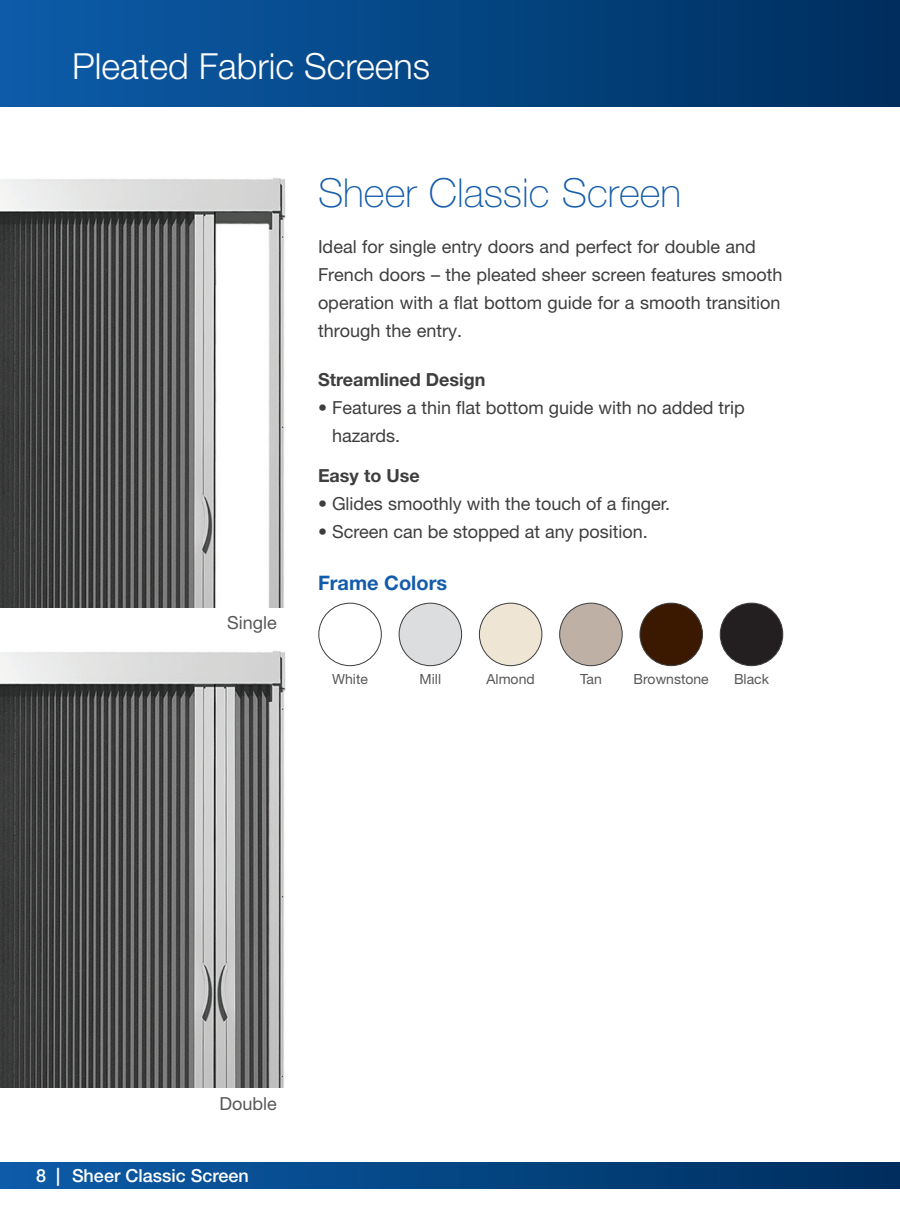
<style>
.page{position:relative;width:900px;height:1224px;background:#fff}
.page>*{position:absolute;margin:0;border:0;box-sizing:border-box;transform-origin:0 0}
.t1{font:100 40px "Helvetica Neue LT Std";color:#135cab}
.t2{font:300 36px "Helvetica Neue LT Std";color:#fff}
.t3{font:700 20px "Helvetica Neue LT Std";color:#135cab}
.t4{font:18px/28px "Helvetica Neue LT Std";color:#3e3e3f}
.t5{font:700 18px "Helvetica Neue LT Std";color:#3e3e3f}
.t6{font:500 18px "Helvetica Neue LT Std";color:#fff}
.t7{font:18px "Helvetica Neue LT Std";color:#57585a}
.t8{font:14px "Helvetica Neue LT Std";color:#57585a}
</style>
<div class="page">
<div style="left:0;top:0;width:900px;height:107px;background:linear-gradient(to right,#0c5ca9,#002f5e)"></div>
<div style="left:0;top:1162px;width:900px;height:26px;background:linear-gradient(to right,#0c5ca9,#002e5e)"></div>
<img style="left:0;top:177px;width:285px;height:431px">
<img style="left:0;top:651px;width:285px;height:436px">
<div style="left:319px;top:603px;width:63px;height:63px;border:1px solid #3e3e3f;border-radius:50%"></div>
<div style="left:399px;top:603px;width:63px;height:63px;background:#dcdddf;border-radius:50%"></div>
<div style="left:399px;top:603px;width:63px;height:63px;border:1px solid #3e3e3f;border-radius:50%"></div>
<div style="left:479px;top:603px;width:63px;height:63px;background:#efe5d5;border-radius:50%"></div>
<div style="left:479px;top:603px;width:63px;height:63px;border:1px solid #3e3e3f;border-radius:50%"></div>
<div style="left:640px;top:603px;width:62px;height:63px;background:#3b1800;border-radius:50%"></div>
<div style="left:640px;top:603px;width:63px;height:63px;border:1px solid #3e3e3f;border-radius:50%"></div>
<div style="left:560px;top:603px;width:62px;height:63px;background:#beb0a5;border-radius:50%"></div>
<div style="left:559px;top:603px;width:63px;height:63px;border:1px solid #3e3e3f;border-radius:50%"></div>
<div style="left:720px;top:603px;width:63px;height:63px;background:#231f20;border-radius:50%"></div>
<div style="left:720px;top:603px;width:63px;height:63px;border:1px solid #3e3e3f;border-radius:50%"></div>
<p class="t2" style="left:72px;top:44px;width:360px">Pleated Fabric Screens</p>
<p class="t1" style="left:318px;top:170px;width:365px">Sheer Classic Screen</p>
<p class="t4" style="left:318px;top:232px;width:466px">Ideal for single entry doors and perfect for double and French doors – the pleated sheer screen features smooth operation with a flat bottom guide for a smooth transition through the entry.</p>
<p class="t5" style="left:318px;top:369px;width:169px">Streamlined Design</p>
<p class="t4" style="left:332px;top:393px;width:414px;text-indent:-14px">• Features a thin flat bottom guide with no added trip hazards.</p>
<p class="t5" style="left:318px;top:465px;width:103px">Easy to Use</p>
<p class="t4" style="left:318px;top:489px;width:354px">• Glides smoothly with the touch of a finger.</p>
<p class="t4" style="left:318px;top:517px;width:331px">• Screen can be stopped at any position.</p>
<p class="t7" style="left:227px;top:612px;width:51px">Single</p>
<p class="t3" style="left:318px;top:570px;width:131px">Frame Colors</p>
<p class="t8" style="left:332px;top:670px;width:37px">White</p>
<p class="t8" style="left:420px;top:670px;width:23px">Mill</p>
<p class="t8" style="left:487px;top:670px;width:50px">Almond</p>
<p class="t8" style="left:580px;top:670px;width:23px">Tan</p>
<p class="t8" style="left:634px;top:670px;width:77px">Brownstone</p>
<p class="t8" style="left:734px;top:670px;width:37px">Black</p>
<p class="t7" style="left:219px;top:1092px;width:59px">Double</p>
<p class="t6" style="left:36px;top:1165px;width:214px">8 | Sheer Classic Screen</p>
</div>
